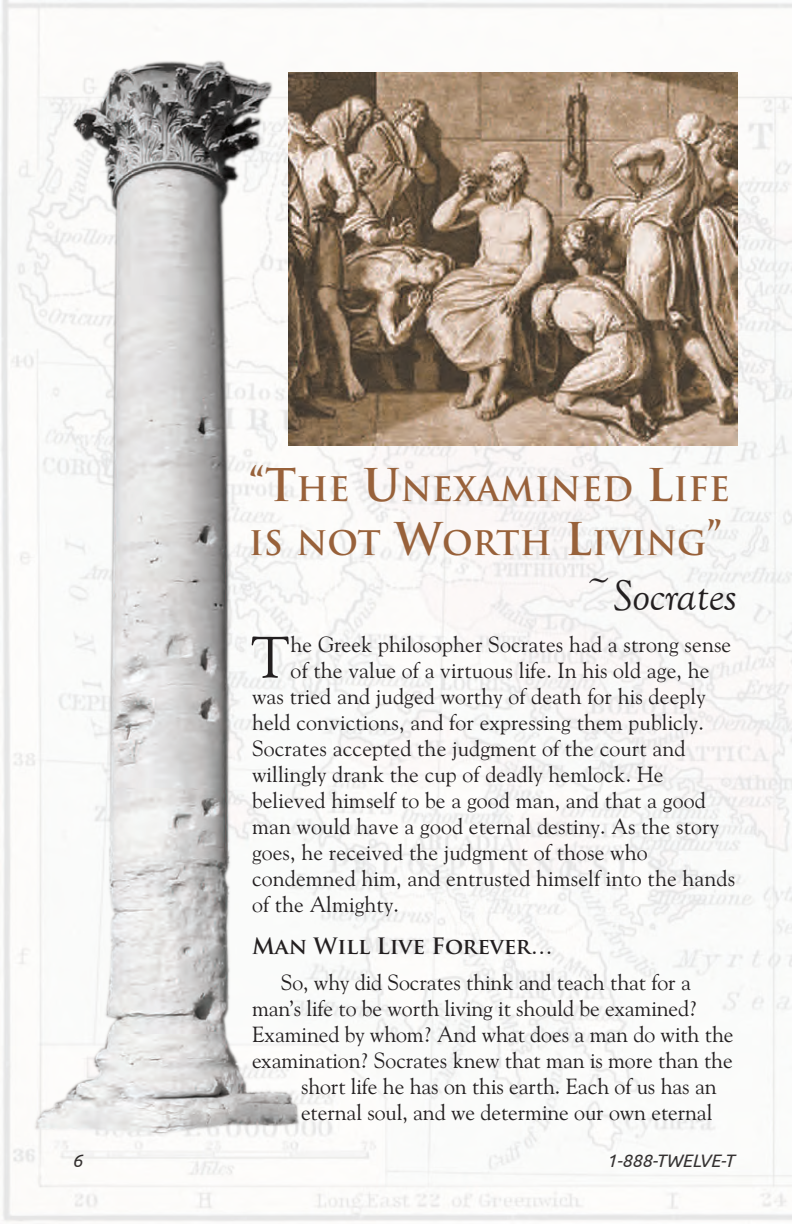
<style>
.page{position:relative;width:792px;height:1224px;background:#fff}
.page>*{position:absolute;margin:0;border:0;box-sizing:border-box;transform-origin:0 0}
.t1{font:58.6px "Goudy Old Style BT";color:#231f20}
.t2{font:italic 44px "Goudy Old Style T";letter-spacing:-.005em;color:#231f20}
.t3{font:700 33px/54px "Trajan Pro";letter-spacing:.005em;color:#98613a}
.t4{font:22px "Goudy Old Style BT";letter-spacing:.005em;color:#231f20}
.t5{font:700 22px "Trajan Pro";letter-spacing:-.005em;color:#231f20}
.t6{font:italic 18px "Ubuntu";letter-spacing:-.005em;color:#231f20}
.s1{font-size:44px}
</style>
<div class="page">
<img style="left:1px;top:0;width:791px;height:1222px">
<img style="left:32px;top:50px;width:270px;height:1086px">
<img style="left:288px;top:72px;width:450px;height:373px">
<h3 class="t3" style="left:249px;top:466px;width:483px"><span class="s1">“T</span>HE <span class="s1">U</span>NEXAMINED <span class="s1">L</span>IFE<br>IS NOT <span class="s1">W</span>ORTH <span class="s1">L</span>IVING<span class="s1">”</span></h3>
<h2 class="t2" style="left:584px;top:571px;width:154px">~Socrates</h2>
<h1 class="t1" style="left:251px;top:621px;width:40px">T</h1>
<p class="t4" style="left:291px;top:631px;width:442px">he Greek philosopher Socrates had a strong sense</p>
<p class="t4" style="left:291px;top:657px;width:420px">of the value of a virtuous life. In his old age, he</p>
<p class="t4" style="left:252px;top:683px;width:455px">was tried and judged worthy of death for his deeply</p>
<p class="t4" style="left:252px;top:709px;width:453px">held convictions, and for expressing them publicly.</p>
<p class="t4" style="left:252px;top:735px;width:435px">Socrates accepted the judgment of the court and</p>
<p class="t4" style="left:252px;top:761px;width:413px">willingly drank the cup of deadly hemlock. He</p>
<p class="t4" style="left:252px;top:787px;width:455px">believed himself to be a good man, and that a good</p>
<p class="t4" style="left:252px;top:813px;width:469px">man would have a good eternal destiny. As the story</p>
<p class="t4" style="left:252px;top:839px;width:397px">goes, he received the judgment of those who</p>
<p class="t4" style="left:252px;top:865px;width:485px">condemned him, and entrusted himself into the hands</p>
<p class="t4" style="left:252px;top:891px;width:148px">of the Almighty.</p>
<p class="t5" style="left:252px;top:937px;width:302px">Man Will Live Forever…</p>
<p class="t4" style="left:281px;top:969px;width:412px">So, why did Socrates think and teach that for a</p>
<p class="t4" style="left:252px;top:995px;width:447px">man’s life to be worth living it should be examined?</p>
<p class="t4" style="left:252px;top:1021px;width:483px">Examined by whom? And what does a man do with the</p>
<p class="t4" style="left:252px;top:1047px;width:482px">examination? Socrates knew that man is more than the</p>
<p class="t4" style="left:301px;top:1073px;width:417px">short life he has on this earth. Each of us has an</p>
<p class="t4" style="left:301px;top:1099px;width:413px">eternal soul, and we determine our own eternal</p>
<p class="t6" style="left:72px;top:1150px;width:12px">6</p>
<p class="t6" style="left:607px;top:1150px;width:129px">1-888-TWELVE-T</p>
</div>
